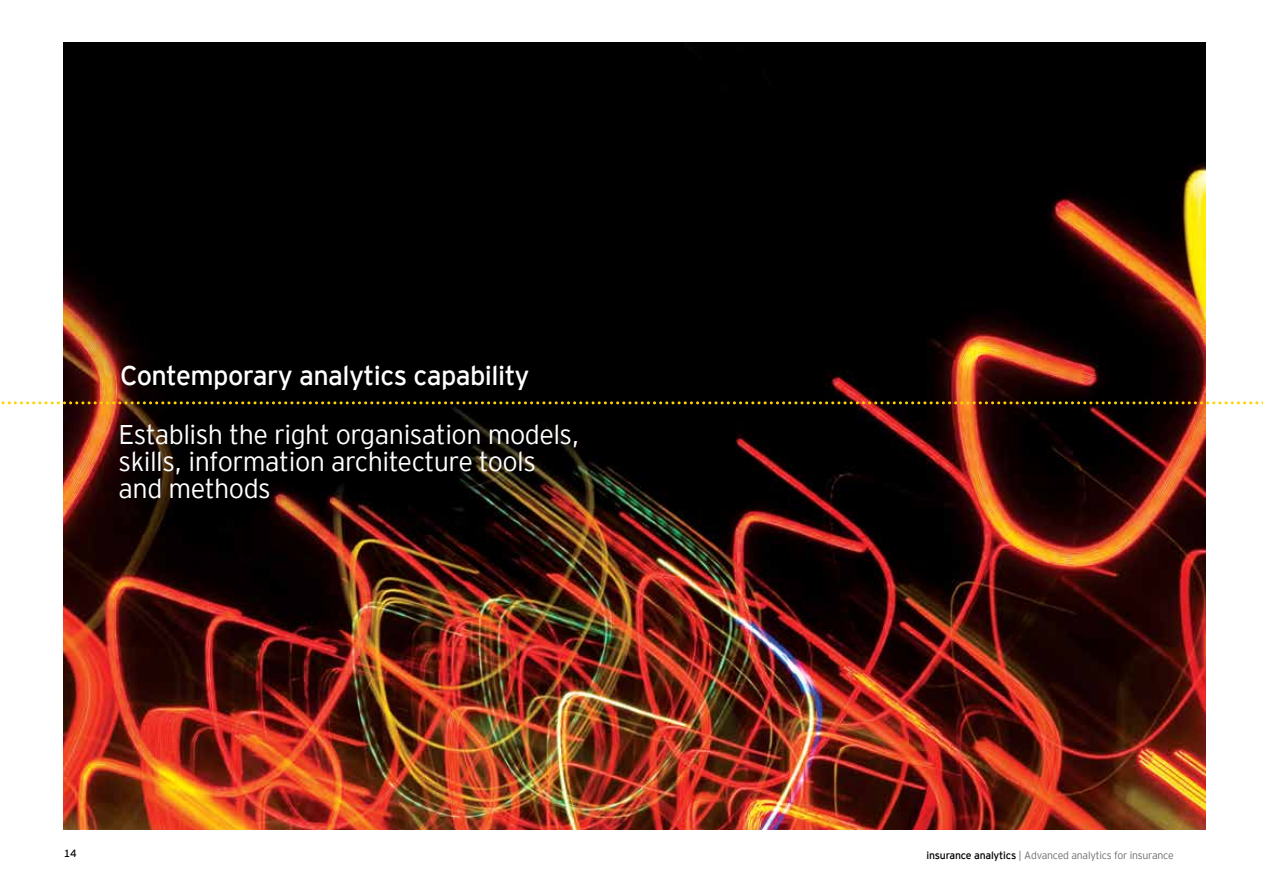
<style>
.page{position:relative;width:1263px;height:893px;background:#fff}
.page>*{position:absolute;margin:0;border:0;box-sizing:border-box;transform-origin:0 0}
.t1{font:300 27px/27px "EY Interstate";letter-spacing:-.02em;color:#fff}
.t2{font:27px "EY Interstate";letter-spacing:-.02em;color:#fff}
.t3{font:300 10.5px "EY Interstate";letter-spacing:-.02em;color:#6d6e71}
.t4{font:10.5px "EY Interstate";color:#000}
.s1{font-weight:400;color:#000}
</style>
<div class="page">
<img style="left:64px;top:43px;width:1141px;height:786px">
<svg style="left:1px;top:401px;width:1262px;height:3px;background:#735c11"></svg>
<p class="t2" style="left:120px;top:356px;width:411px">Contemporary analytics capability</p>
<p class="t1" style="left:119px;top:420px;width:463px">Establish the right organisation models, skills, information architecture tools and methods</p>
<p class="t4" style="left:64px;top:846px;width:14px">14</p>
<p class="t3" style="left:926px;top:848px;width:249px"><span class="s1">insurance analytics</span> | Advanced analytics for insurance</p>
</div>
